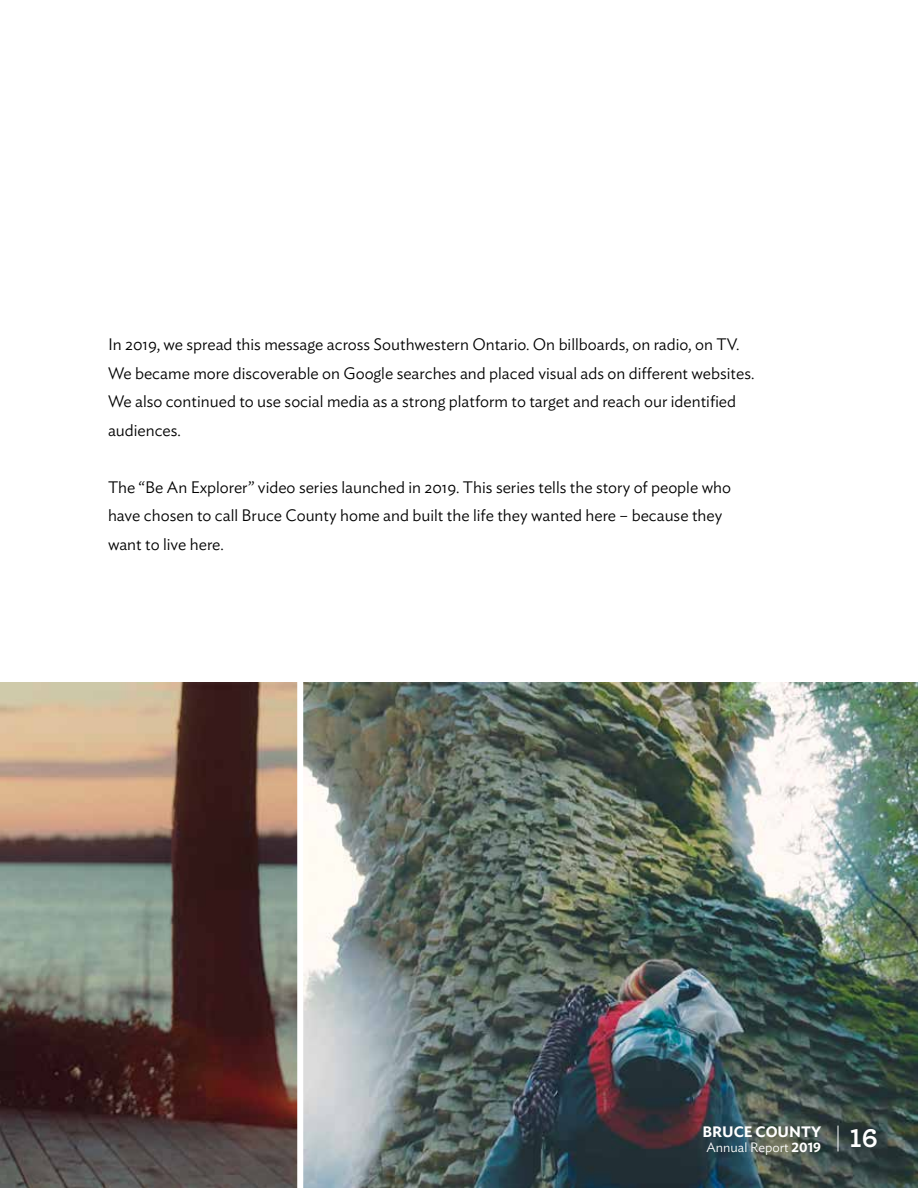
<style>
.page{position:relative;width:918px;height:1188px;background:#fff}
.page>*{position:absolute;margin:0;border:0;box-sizing:border-box;transform-origin:0 0}
.t1{font:700 27px "Archer Pro";color:#fff}
.t2{font:300 16.5px/28.5px "Ideal Sans";color:#000}
.t3{font:600 15px "Ideal Sans";color:#fff}
.t4{font:300 13.5px "Ideal Sans";color:#fff}
.s1{font-weight:600}
</style>
<div class="page">
<img style="left:0;top:683px;width:297px;height:505px">
<img style="left:303px;top:683px;width:615px;height:505px">
<svg style="left:838px;top:1126px;width:1px;height:25px"></svg>
<p class="t2" style="left:108px;top:329px;width:648px">In 2019, we spread this message across Southwestern Ontario. On billboards, on radio, on TV.<br>We became more discoverable on Google searches and placed visual ads on different websites.<br>We also continued to use social media as a strong platform to target and reach our identified audiences.</p>
<p class="t2" style="left:108px;top:471px;width:625px">The “Be An Explorer” video series launched in 2019. This series tells the story of people who have chosen to call Bruce County home and built the life they wanted here – because they want to live here.</p>
<p class="t3" style="left:703px;top:1120px;width:120px">BRUCE COUNTY</p>
<p class="t4" style="left:707px;top:1137px;width:116px">Annual Report <span class="s1">2019</span></p>
<h1 class="t1" style="left:850px;top:1117px;width:29px">16</h1>
</div>
